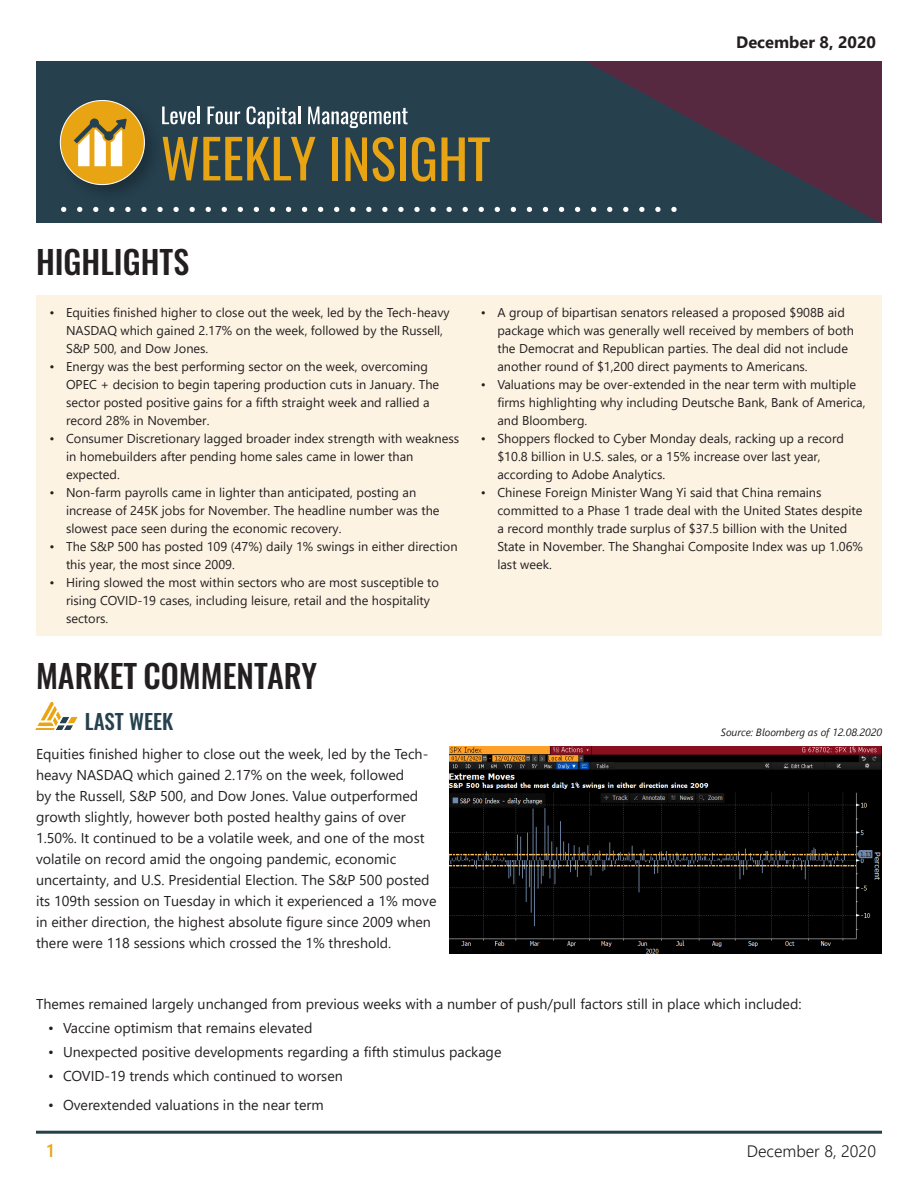
<style>
.page{position:relative;width:918px;height:1188px;background:#fff}
.page>*{position:absolute;margin:0;border:0;box-sizing:border-box;transform-origin:0 0}
.t1{font:500 32.1px "Oswald";color:#231f20}
.t2{font:500 21px "Oswald";color:#26414e}
.t3{font:600 18px "Segoe UI";color:#e9a414}
.t4{font:700 16.5px "Segoe UI";color:#231f20}
.t5{font:300 16.5px "Segoe UI";color:#231f20}
.t6{font:14.25px/21px "Segoe UI";color:#231f20}
.t7{font:12.75px/18px "Segoe UI";color:#231f20}
.Up{font:italic 10.5px "Segoe UI";color:#231f20}
</style>
<div class="page">
<div style="left:36px;top:295px;width:846px;height:341px;background:#fcf3e3"></div>
<div style="left:36px;top:62px;width:846px;height:162px;background:#26404e"></div>
<svg style="left:168px;top:137px;width:147px;height:43px"></svg>
<div style="left:332px;top:137px;width:6px;height:44px;background:#e9a414"></div>
<svg style="left:345px;top:137px;width:22px;height:44px"></svg>
<svg style="left:373px;top:137px;width:22px;height:45px"></svg>
<div style="left:400px;top:137px;width:6px;height:44px;background:#e9a414"></div>
<svg style="left:412px;top:137px;width:23px;height:45px"></svg>
<svg style="left:441px;top:137px;width:49px;height:44px"></svg>
<img style="left:59px;top:100px;width:109px;height:108px">
<div style="left:60px;top:101px;width:84px;height:84px;background:#e9a414;border-radius:50%"></div>
<svg style="left:74px;top:118px;width:53px;height:48px"></svg>
<svg style="left:162px;top:107px;width:38px;height:17px"></svg>
<svg style="left:208px;top:107px;width:32px;height:17px"></svg>
<svg style="left:247px;top:106px;width:53px;height:22px"></svg>
<svg style="left:308px;top:107px;width:100px;height:21px"></svg>
<svg style="left:64px;top:207px;width:517px;height:5px"></svg>
<svg style="left:585px;top:62px;width:297px;height:162px"></svg>
<img style="left:35px;top:702px;width:43px;height:28px">
<hr style="left:36px;top:1131px;width:846px;height:3px;background:#26414e">
<img style="left:449px;top:746px;width:433px;height:208px">
<p class="t4" style="left:736px;top:27px;width:141px">December 8, 2020</p>
<p class="t1" style="left:36px;top:245px;width:155px">HIGHLIGHTS</p>
<p class="t7" style="left:66px;top:302px;width:385px;text-indent:-16px">• Equities finished higher to close out the week, led by the Tech-heavy<br>NASDAQ which gained 2.17% on the week, followed by the Russell,<br>S&amp;P 500, and Dow Jones.</p>
<p class="t7" style="left:66px;top:356px;width:375px;text-indent:-16px">• Energy was the best performing sector on the week, overcoming OPEC + decision to begin tapering production cuts in January. The sector posted positive gains for a fifth straight week and rallied a record 28% in November.</p>
<p class="t7" style="left:66px;top:428px;width:395px;text-indent:-16px">• Consumer Discretionary lagged broader index strength with weakness in homebuilders after pending home sales came in lower than expected.</p>
<p class="t7" style="left:66px;top:482px;width:375px;text-indent:-16px">• Non-farm payrolls came in lighter than anticipated, posting an increase of 245K jobs for November. The headline number was the slowest pace seen during the economic recovery.</p>
<p class="t7" style="left:66px;top:536px;width:393px;text-indent:-16px">• The S&amp;P 500 has posted 109 (47%) daily 1% swings in either direction this year, the most since 2009.</p>
<p class="t7" style="left:66px;top:572px;width:375px;text-indent:-16px">• Hiring slowed the most within sectors who are most susceptible to rising COVID-19 cases, including leisure, retail and the hospitality sectors.</p>
<p class="t1" style="left:36px;top:659px;width:283px">MARKET COMMENTARY</p>
<p class="t2" style="left:85px;top:711px;width:90px">LAST WEEK</p>
<p class="t6" style="left:36px;top:742px;width:402px">Equities finished higher to close out the week, led by the Tech&shy;heavy NASDAQ which gained 2.17% on the week, followed<br>by the Russell, S&amp;P 500, and Dow Jones. Value outperformed growth slightly, however both posted healthy gains of over 1.50%. It continued to be a volatile week, and one of the most volatile on record amid the ongoing pandemic, economic uncertainty, and U.S. Presidential Election. The S&amp;P 500 posted its 109th session on Tuesday in which it experienced a 1% move in either direction, the highest absolute figure since 2009 when there were 118 sessions which crossed the 1% threshold.</p>
<p class="t7" style="left:497px;top:302px;width:358px;text-indent:-16px">• A group of bipartisan senators released a proposed $908B aid package which was generally well received by members of both the Democrat and Republican parties. The deal did not include another round of $1,200 direct payments to Americans.</p>
<p class="t7" style="left:497px;top:374px;width:370px;text-indent:-16px">• Valuations may be over-extended in the near term with multiple firms highlighting why including Deutsche Bank, Bank of America, and Bloomberg.</p>
<p class="t7" style="left:497px;top:428px;width:348px;text-indent:-16px">• Shoppers flocked to Cyber Monday deals, racking up a record $10.8 billion in U.S. sales, or a 15% increase over last year, according to Adobe Analytics.</p>
<p class="t7" style="left:497px;top:482px;width:367px;text-indent:-16px">• Chinese Foreign Minister Wang Yi said that China remains committed to a Phase 1 trade deal with the United States despite a record monthly trade surplus of $37.5 billion with the United State in November. The Shanghai Composite Index was up 1.06% last week.</p>
<p class="Up" style="left:721px;top:722px;width:163px">Source: Bloomberg as of 12.08.2020</p>
<p class="t6" style="left:36px;top:993px;width:767px">Themes remained largely unchanged from previous weeks with a number of push/pull factors still in place which included:</p>
<p class="t6" style="left:48px;top:1017px;width:266px">• Vaccine optimism that remains elevated</p>
<p class="t6" style="left:48px;top:1041px;width:455px">• Unexpected positive developments regarding a fifth stimulus package</p>
<p class="t6" style="left:48px;top:1065px;width:296px">• COVID-19 trends which continued to worsen</p>
<p class="t6" style="left:48px;top:1093px;width:277px">• Overextended valuations in the near term</p>
<p class="t3" style="left:47px;top:1134px;width:9px">1</p>
<p class="t5" style="left:747px;top:1136px;width:131px">December 8, 2020</p>
</div>
